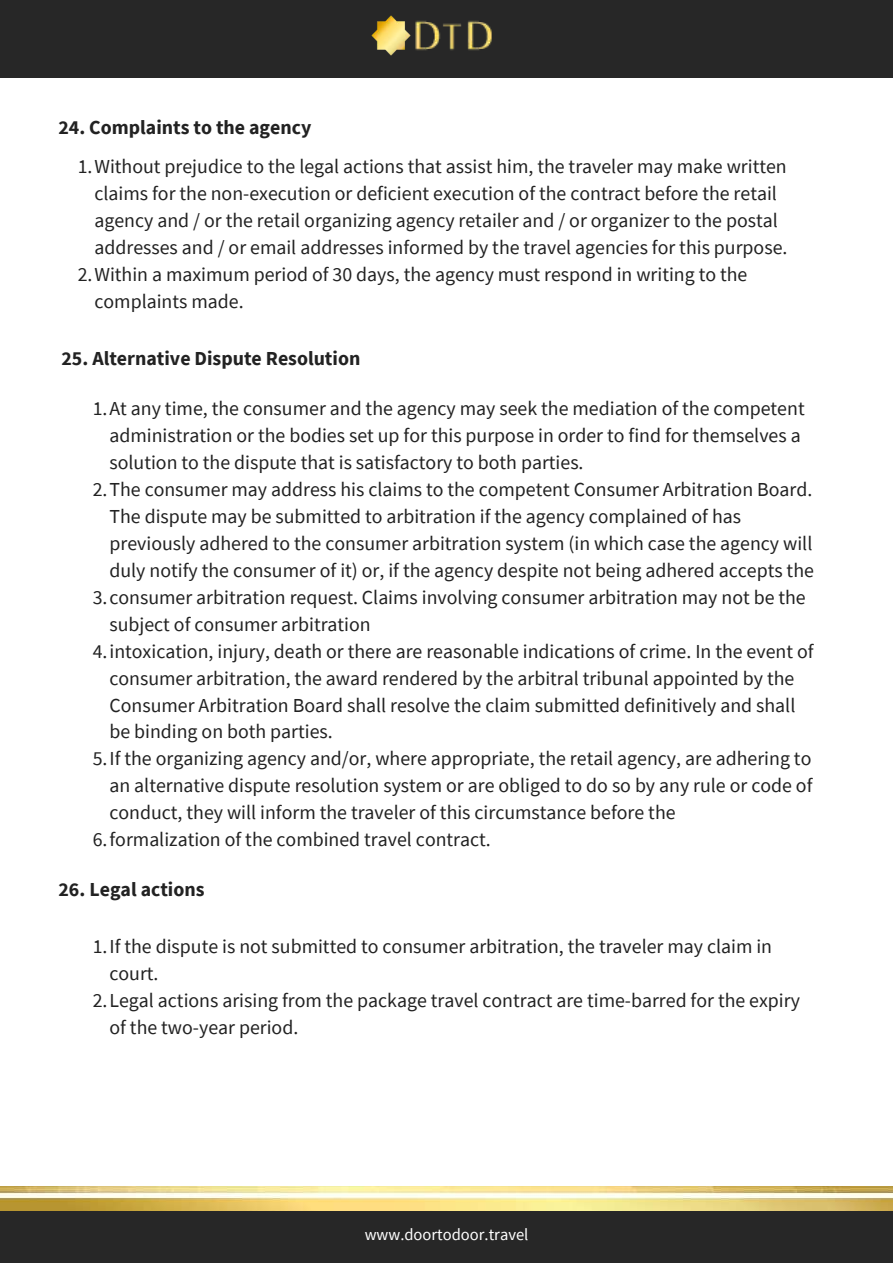
<style>
.page{position:relative;width:893px;height:1264px;background:#fff}
.page>*{position:absolute;margin:0;border:0;box-sizing:border-box;transform-origin:0 0}
.t1{font:19.8px "Source Sans Pro";color:#222}
.t2{font:700 19.8px "Source Sans Pro";color:#222}
.t3{font:16.5px "Source Sans Pro";color:#fff}
</style>
<div class="page">
<div style="left:0;top:1200px;width:892px;height:62px;background:#272727"></div>
<img style="left:0;top:1186px;width:892px;height:24px">
<div style="left:0;top:0;width:892px;height:77px;background:#272727"></div>
<img style="left:372px;top:15px;width:38px;height:41px">
<img style="left:410px;top:20px;width:82px;height:31px">
<p class="t2" style="left:58px;top:115px;width:254px">24. Complaints to the agency</p>
<p class="t1" style="left:78px;top:153px;width:710px">1.Without prejudice to the legal actions that assist him, the traveler may make written</p>
<p class="t1" style="left:94px;top:180px;width:684px">claims for the non-execution or deficient execution of the contract before the retail</p>
<p class="t1" style="left:94px;top:207px;width:684px">agency and / or the retail organizing agency retailer and / or organizer to the postal</p>
<p class="t1" style="left:94px;top:234px;width:694px">addresses and / or email addresses informed by the travel agencies for this purpose.</p>
<p class="t1" style="left:78px;top:261px;width:671px">2.Within a maximum period of 30 days, the agency must respond in writing to the</p>
<p class="t1" style="left:94px;top:288px;width:151px">complaints made.</p>
<p class="t2" style="left:61px;top:345px;width:300px">25. Alternative Dispute Resolution</p>
<p class="t1" style="left:93px;top:395px;width:713px">1.At any time, the consumer and the agency may seek the mediation of the competent</p>
<p class="t1" style="left:109px;top:422px;width:692px">administration or the bodies set up for this purpose in order to find for themselves a</p>
<p class="t1" style="left:109px;top:449px;width:475px">solution to the dispute that is satisfactory to both parties.</p>
<p class="t1" style="left:93px;top:476px;width:721px">2.The consumer may address his claims to the competent Consumer Arbitration Board.</p>
<p class="t1" style="left:109px;top:503px;width:633px">The dispute may be submitted to arbitration if the agency complained of has</p>
<p class="t1" style="left:109px;top:530px;width:704px">previously adhered to the consumer arbitration system (in which case the agency will</p>
<p class="t1" style="left:109px;top:557px;width:706px">duly notify the consumer of it) or, if the agency despite not being adhered accepts the</p>
<p class="t1" style="left:93px;top:584px;width:714px">3.consumer arbitration request. Claims involving consumer arbitration may not be the</p>
<p class="t1" style="left:109px;top:611px;width:263px">subject of consumer arbitration</p>
<p class="t1" style="left:93px;top:638px;width:722px">4.intoxication, injury, death or there are reasonable indications of crime. In the event of</p>
<p class="t1" style="left:109px;top:665px;width:686px">consumer arbitration, the award rendered by the arbitral tribunal appointed by the</p>
<p class="t1" style="left:109px;top:692px;width:687px">Consumer Arbitration Board shall resolve the claim submitted definitively and shall</p>
<p class="t1" style="left:109px;top:719px;width:225px">be binding on both parties.</p>
<p class="t1" style="left:93px;top:746px;width:720px">5.If the organizing agency and/or, where appropriate, the retail agency, are adhering to</p>
<p class="t1" style="left:109px;top:773px;width:704px">an alternative dispute resolution system or are obliged to do so by any rule or code of</p>
<p class="t1" style="left:109px;top:800px;width:567px">conduct, they will inform the traveler of this circumstance before the</p>
<p class="t1" style="left:93px;top:827px;width:399px">6.formalization of the combined travel contract.</p>
<p class="t2" style="left:58px;top:877px;width:148px">26. Legal actions</p>
<p class="t1" style="left:93px;top:933px;width:681px">1.If the dispute is not submitted to consumer arbitration, the traveler may claim in</p>
<p class="t1" style="left:109px;top:960px;width:51px">court.</p>
<p class="t1" style="left:93px;top:987px;width:708px">2.Legal actions arising from the package travel contract are time-barred for the expiry</p>
<p class="t1" style="left:109px;top:1014px;width:190px">of the two-year period.</p>
<p class="t3" style="left:365px;top:1223px;width:165px">www.doortodoor.travel</p>
</div>
